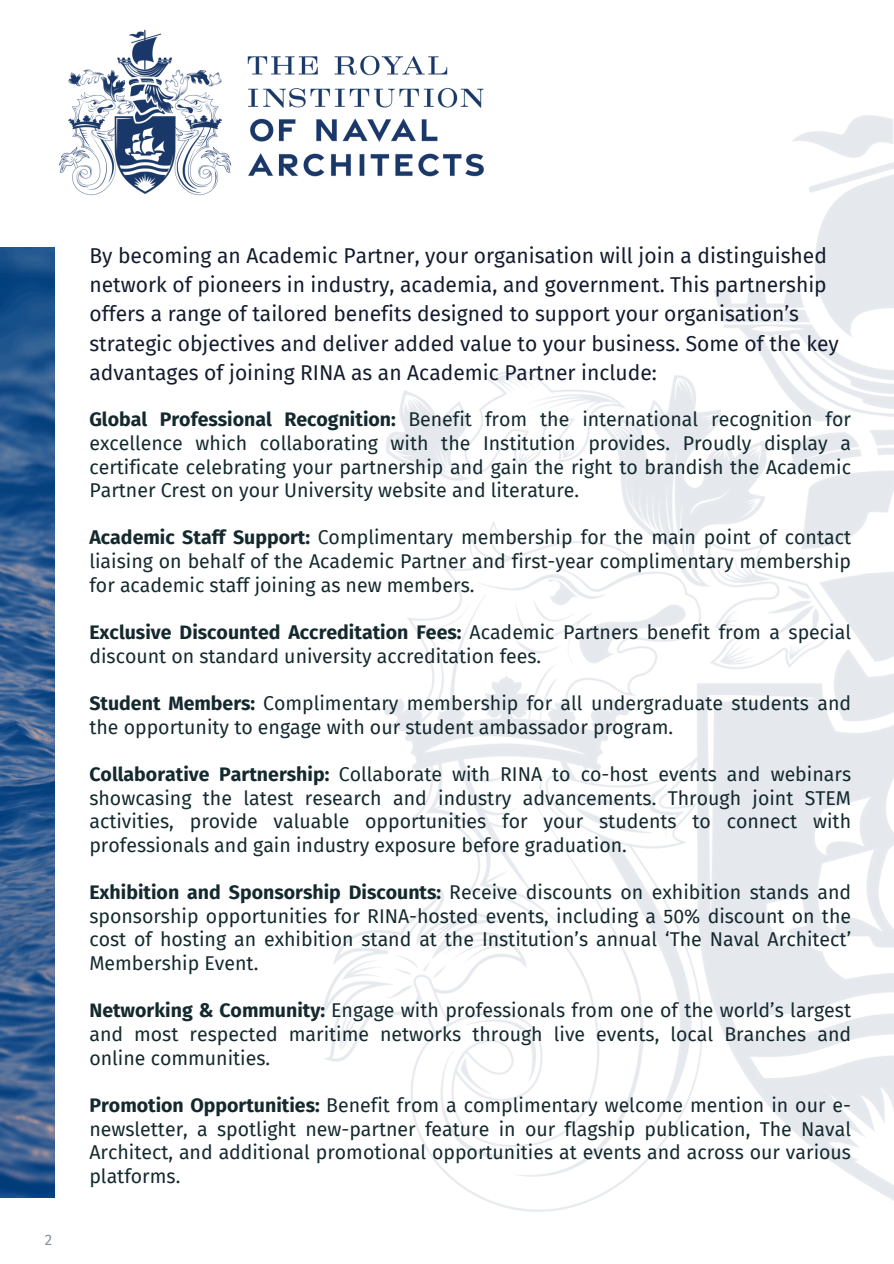
<style>
.page{position:relative;width:894px;height:1264px;background:#fff}
.page>*{position:absolute;margin:0;border:0;box-sizing:border-box;transform-origin:0 0}
.t1{font:21px/29.2px "Fira Sans";color:#131b2d}
.t2{font:19.5px/23.7px "Fira Sans";color:#14292e;text-align:justify}
.t3{font:15px "Fira Sans";color:#80909b}
.s1{font-weight:700}
</style>
<div class="page">
<img style="left:0;top:247px;width:54px;height:950px">
<img style="left:322px;top:115px;width:571px;height:1097px">
<img style="left:59px;top:29px;width:429px;height:172px">
<p class="t3" style="left:45px;top:1230px;width:9px">2</p>
<p class="t1" style="left:89px;top:241px;width:750px">By becoming an Academic Partner, your organisation will join a distinguished network of pioneers in industry, academia, and government. This partnership offers a range of tailored benefits designed to support your organisation’s strategic objectives and deliver added value to your business. Some of the key advantages of joining RINA as an Academic Partner include:</p>
<p class="t2" style="left:89px;top:408px;width:763px"><span class="s1">Global Professional Recognition:</span> Benefit from the international recognition for excellence which collaborating with the Institution provides. Proudly display a certificate celebrating your partnership and gain the right to brandish the Academic Partner Crest on your University website and literature.</p>
<p class="t2" style="left:89px;top:526px;width:763px"><span class="s1">Academic Staff Support:</span> Complimentary membership for the main point of contact liaising on behalf of the Academic Partner and first-year complimentary membership for academic staff joining as new members.</p>
<p class="t2" style="left:89px;top:620px;width:763px"><span class="s1">Exclusive Discounted Accreditation Fees:</span> Academic Partners benefit from a special discount on standard university accreditation fees.</p>
<p class="t2" style="left:89px;top:691px;width:763px"><span class="s1">Student Members:</span> Complimentary membership for all undergraduate students and the opportunity to engage with our student ambassador program.</p>
<p class="t2" style="left:89px;top:762px;width:763px"><span class="s1">Collaborative Partnership:</span> Collaborate with RINA to co-host events and webinars showcasing the latest research and industry advancements. Through joint STEM activities, provide valuable opportunities for your students to connect with professionals and gain industry exposure before graduation.</p>
<p class="t2" style="left:89px;top:880px;width:763px"><span class="s1">Exhibition and Sponsorship Discounts:</span> Receive discounts on exhibition stands and sponsorship opportunities for RINA-hosted events, including a 50% discount on the cost of hosting an exhibition stand at the Institution’s annual ‘The Naval Architect’ Membership Event.</p>
<p class="t2" style="left:89px;top:999px;width:763px"><span class="s1">Networking &amp; Community:</span> Engage with professionals from one of the world’s largest and most respected maritime networks through live events, local Branches and online communities.</p>
<p class="t2" style="left:89px;top:1093px;width:763px"><span class="s1">Promotion Opportunities:</span> Benefit from a complimentary welcome mention in our e&shy;newsletter, a spotlight new-partner feature in our flagship publication, The Naval Architect, and additional promotional opportunities at events and across our various platforms.</p>
</div>
